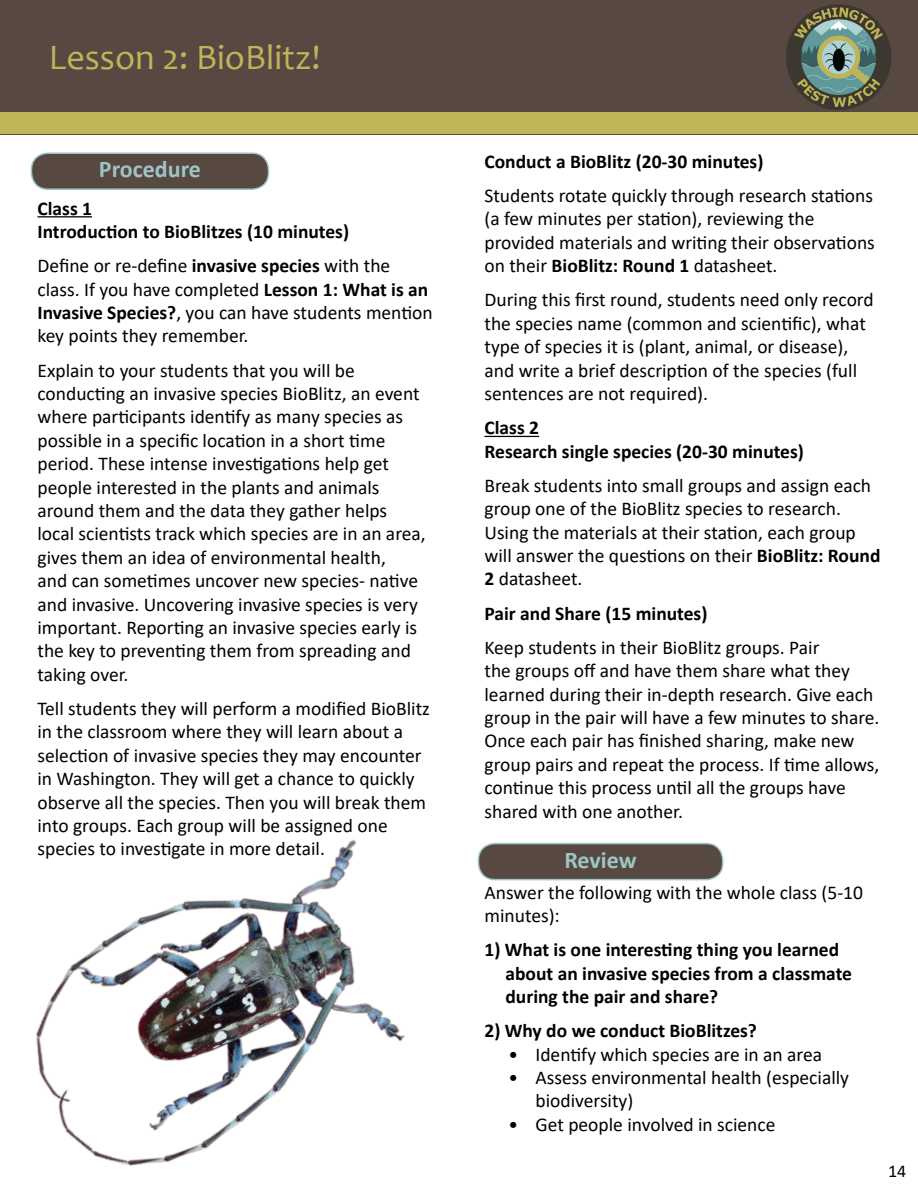
<style>
.page{position:relative;width:918px;height:1188px;background:#fff}
.page>*{position:absolute;margin:0;border:0;box-sizing:border-box;transform-origin:0 0}
.t1{font:36px "Candara";color:#bfb458}
.t2{font:700 24px "Calibri";color:#9ec5c6}
.t3{font:19.5px/23.4px "Calibri";color:#000}
.t4{font:700 19.5px/23.4px "Calibri";color:#000}
.t5{font:18px "Calibri";color:#000}
.s1{font-weight:700}
</style>
<div class="page">
<hr style="left:38px;top:216px;width:54px;height:1px;background:#000">
<hr style="left:484px;top:436px;width:55px;height:1px;background:#000">
<div style="left:0;top:0;width:918px;height:134px;background:#574842"></div>
<div style="left:0;top:113px;width:918px;height:21px;background:#bfb458"></div>
<img style="left:780px;top:4px;width:118px;height:109px">
<div style="left:32px;top:153px;width:236px;height:36px;background:#574842;border-radius:16px"></div>
<div style="left:31px;top:152px;width:238px;height:38px;border:2px solid #9ec5c6;border-radius:16px"></div>
<img style="left:36px;top:839px;width:369px;height:327px">
<div style="left:478px;top:844px;width:245px;height:36px;background:#574842;border-radius:16px"></div>
<div style="left:478px;top:843px;width:245px;height:37px;border:2px solid #9ec5c6;border-radius:16px"></div>
<p class="t1" style="left:49px;top:35px;width:273px">Lesson 2: BioBlitz!</p>
<p class="t2" style="left:99px;top:152px;width:104px">Procedure</p>
<p class="t4" style="left:38px;top:196px;width:313px">Class 1<br>Introduction to BioBlitzes (10 minutes)</p>
<p class="t3" style="left:38px;top:254px;width:397px">Define or re-define <span class="s1">invasive species</span> with the class. If you have completed <span class="s1">Lesson 1: What is an Invasive Species?</span>, you can have students mention key points they remember.</p>
<p class="t3" style="left:38px;top:358px;width:384px">Explain to your students that you will be conducting an invasive species BioBlitz, an event where participants identify as many species as possible in a specific location in a short time period. These intense investigations help get</p>
<p class="t3" style="left:38px;top:475px;width:351px">people interested in the plants and animals around them and the data they gather helps</p>
<p class="t3" style="left:38px;top:522px;width:390px">local scientists track which species are in an area,</p>
<p class="t3" style="left:38px;top:545px;width:350px">gives them an idea of environmental health,</p>
<p class="t3" style="left:38px;top:569px;width:382px">and can sometimes uncover new species- native and invasive. Uncovering invasive species is very important. Reporting an invasive species early is the key to preventing them from spreading and taking over.</p>
<p class="t3" style="left:38px;top:696px;width:394px">Tell students they will perform a modified BioBlitz</p>
<p class="t3" style="left:38px;top:720px;width:367px">in the classroom where they will learn about a</p>
<p class="t3" style="left:38px;top:743px;width:390px">selection of invasive species they may encounter in Washington. They will get a chance to quickly observe all the species. Then you will break them into groups. Each group will be assigned one species to investigate in more detail.</p>
<p class="t4" style="left:484px;top:149px;width:280px">Conduct a BioBlitz (20-30 minutes)</p>
<p class="t3" style="left:484px;top:183px;width:392px">Students rotate quickly through research stations (a few minutes per station), reviewing the provided materials and writing their observations on their <span class="s1">BioBlitz: Round 1</span> datasheet.</p>
<p class="t3" style="left:484px;top:288px;width:391px">During this first round, students need only record the species name (common and scientific), what</p>
<p class="t3" style="left:484px;top:335px;width:365px">type of species it is (plant, animal, or disease),</p>
<p class="t3" style="left:484px;top:358px;width:374px">and write a brief description of the species (full sentences are not required).</p>
<p class="t4" style="left:484px;top:416px;width:321px">Class 2<br>Research single species (20-30 minutes)</p>
<p class="t3" style="left:484px;top:473px;width:388px">Break students into small groups and assign each</p>
<p class="t3" style="left:484px;top:497px;width:398px">group one of the BioBlitz species to research.<br>Using the materials at their station, each group will answer the questions on their <span class="s1">BioBlitz: Round 2</span> datasheet.</p>
<p class="t4" style="left:484px;top:601px;width:224px">Pair and Share (15 minutes)</p>
<p class="t3" style="left:484px;top:635px;width:397px">Keep students in their BioBlitz groups. Pair<br>the groups off and have them share what they learned during their in-depth research. Give each group in the pair will have a few minutes to share.<br>Once each pair has finished sharing, make new group pairs and repeat the process. If time allows, continue this process until all the groups have shared with one another.</p>
<p class="t2" style="left:564px;top:843px;width:74px">Review</p>
<p class="t3" style="left:484px;top:880px;width:380px">Answer the following with the whole class (5-10 minutes):</p>
<p class="t4" style="left:506px;top:938px;width:348px;text-indent:-21px">1) What is one interesting thing you learned about an invasive species from a classmate during the pair and share?</p>
<p class="t4" style="left:484px;top:1019px;width:274px">2) Why do we conduct BioBlitzes?</p>
<p class="t3" style="left:509px;top:1042px;width:315px">• Identify which species are in an area</p>
<p class="t3" style="left:536px;top:1065px;width:315px;text-indent:-27px">• Assess environmental health (especially biodiversity)</p>
<p class="t3" style="left:509px;top:1112px;width:269px">• Get people involved in science</p>
<p class="t5" style="left:888px;top:1158px;width:20px">14</p>
</div>
